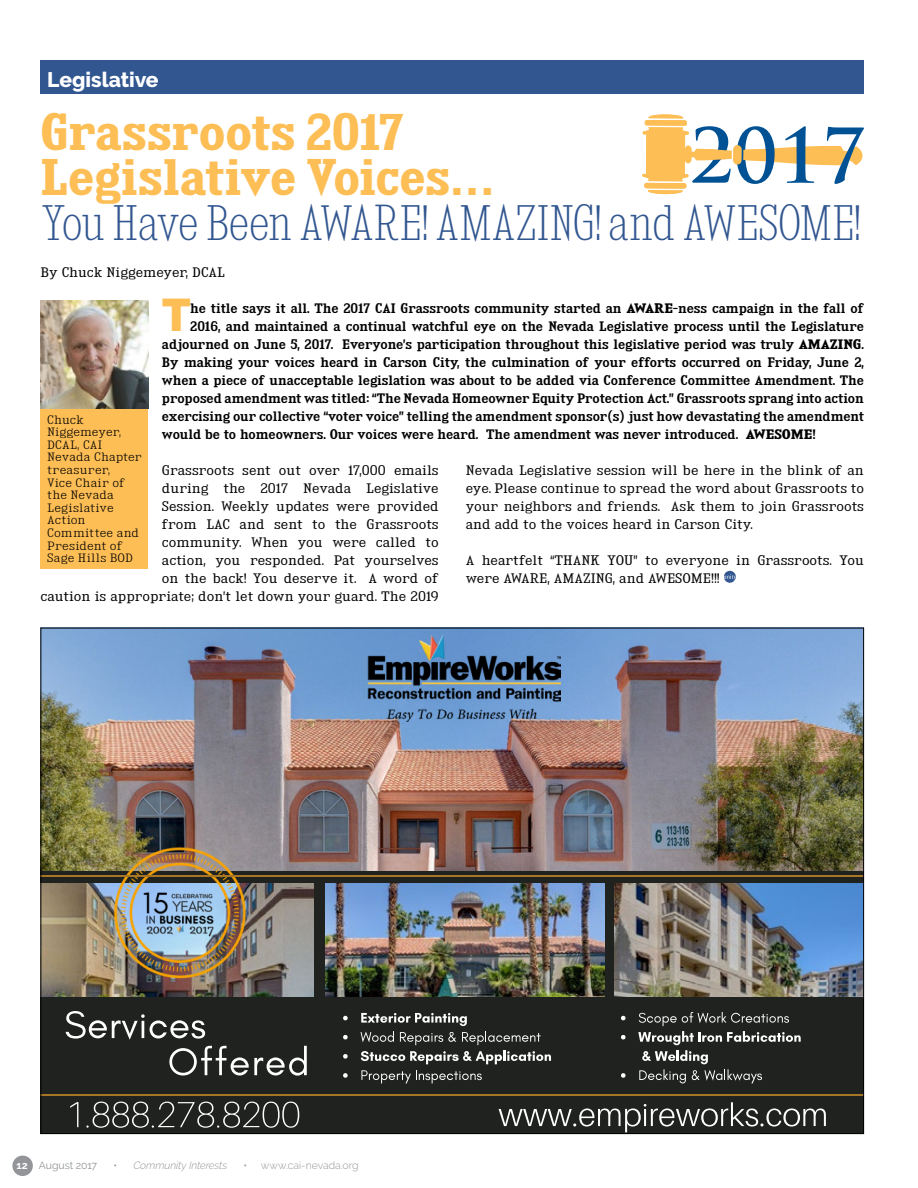
<style>
.page{position:relative;width:918px;height:1188px;background:#fff}
.page>*{position:absolute;margin:0;border:0;box-sizing:border-box;transform-origin:0 0}
.t1{font:900 45.6px "Raleway";color:#fdbe56}
.t2{font:700 45px/45px "Kingsbridge Rg";letter-spacing:-.005em;color:#fdbe56}
.t3{font:43.5px "Kingsbridge Cd El";letter-spacing:-.04em;color:#315690}
.t4{font:800 21px "Raleway";letter-spacing:-.005em;color:#fff}
.t5{font:12px "Kingsbridge Sb";letter-spacing:-.005em;color:#000}
.t6{font:12px/18px "Kingsbridge Bk";color:#000}
.t7{font:10.5px/12.6px "Kingsbridge Lt";letter-spacing:.015em;color:#000}
.t8{font:italic 300 10.5px "Raleway";color:#939598}
.t9{font:300 10.5px "Raleway";color:#939598}
.t10{font:10.5px "Raleway";letter-spacing:-.01em;color:#939598}
.s1{font-family:"Kingsbridge Ex Rg";font-weight:700}
.s2{font-weight:700;color:#fff}
.s3{font-weight:400;font-style:normal}
.s4{font-weight:400}
</style>
<div class="page">
<svg style="left:724px;top:571px;width:12px;height:12px"></svg>
<svg style="left:642px;top:114px;width:222px;height:80px"></svg>
<div style="left:40px;top:300px;width:108px;height:269px;background:#fdbe56"></div>
<img style="left:40px;top:300px;width:108px;height:108px">
<div style="left:40px;top:61px;width:824px;height:33px;background:#315690"></div>
<div style="left:40px;top:628px;width:824px;height:506px;background:#1f221e"></div>
<img style="left:42px;top:883px;width:272px;height:114px">
<img style="left:325px;top:883px;width:279px;height:114px">
<img style="left:614px;top:883px;width:248px;height:114px">
<img style="left:42px;top:630px;width:820px;height:241px">
<img style="left:368px;top:636px;width:192px;height:85px">
<img style="left:89px;top:820px;width:177px;height:177px">
<svg style="left:66px;top:1011px;width:139px;height:29px"></svg>
<svg style="left:169px;top:1046px;width:138px;height:30px"></svg>
<svg style="left:343px;top:1016px;width:5px;height:4px"></svg>
<svg style="left:343px;top:1035px;width:5px;height:4px"></svg>
<svg style="left:343px;top:1054px;width:5px;height:5px"></svg>
<svg style="left:361px;top:1013px;width:190px;height:51px"></svg>
<svg style="left:343px;top:1073px;width:5px;height:5px"></svg>
<svg style="left:361px;top:1070px;width:121px;height:13px"></svg>
<hr style="left:40px;top:1094px;width:824px;height:1px;background:#a67626">
<svg style="left:621px;top:1016px;width:5px;height:4px"></svg>
<svg style="left:621px;top:1035px;width:5px;height:4px"></svg>
<svg style="left:621px;top:1073px;width:5px;height:5px"></svg>
<svg style="left:638px;top:1012px;width:163px;height:71px"></svg>
<svg style="left:70px;top:1102px;width:8px;height:25px"></svg>
<svg style="left:86px;top:1102px;width:213px;height:26px"></svg>
<svg style="left:499px;top:1102px;width:327px;height:30px"></svg>
<hr style="left:40px;top:876px;width:824px;height:1px;background:#a67626">
<div style="left:12px;top:1156px;width:21px;height:20px;background:#939598;border-radius:50%"></div>
<h3 class="t4" style="left:47px;top:68px;width:113px">Legislative</h3>
<h2 class="t2" style="left:40px;top:110px;width:455px">Grassroots 2017<br>Legislative Voices…</h2>
<h3 class="t3" style="left:40px;top:197px;width:823px">You Have Been AWARE! AMAZING! and AWESOME!</h3>
<p class="t6" style="left:40px;top:263px;width:186px">By Chuck Niggemeyer, DCAL</p>
<h1 class="t1" style="left:162px;top:288px;width:30px">T</h1>
<p class="t5" style="left:190px;top:301px;width:675px">he title says it all. The 2017 CAI Grassroots community started an <span class="s1">AWARE</span>-ness campaign in the fall of</p>
<p class="t5" style="left:190px;top:319px;width:675px">2016, and maintained a continual watchful eye on the Nevada Legislative process until the Legislature</p>
<p class="t5" style="left:162px;top:337px;width:704px">adjourned on June 5, 2017. Everyone’s participation throughout this legislative period was truly <span class="s1">AMAZING</span>.</p>
<p class="t5" style="left:162px;top:355px;width:704px">By making your voices heard in Carson City, the culmination of your efforts occurred on Friday, June 2,</p>
<p class="t5" style="left:162px;top:373px;width:704px">when a piece of unacceptable legislation was about to be added via Conference Committee Amendment. The</p>
<p class="t5" style="left:162px;top:391px;width:703px">proposed amendment was titled: “The Nevada Homeowner Equity Protection Act.” Grassroots sprang into action</p>
<p class="t5" style="left:162px;top:409px;width:704px">exercising our collective “voter voice” telling the amendment sponsor(s) just how devastating the amendment</p>
<p class="t5" style="left:162px;top:427px;width:655px">would be to homeowners. Our voices were heard. The amendment was never introduced. <span class="s1">AWESOME</span>!</p>
<p class="t6" style="left:162px;top:461px;width:278px">Grassroots sent out over 17,000 emails during</p>
<p class="t7" style="left:47px;top:413px;width:96px">Chuck<br>Niggemeyer,<br>DCAL, CAI<br>Nevada Chapter treasurer,<br>Vice Chair of the Nevada<br>Legislative<br>Action<br>Committee and<br>President of<br>Sage Hills BOD</p>
<p class="t6" style="left:466px;top:461px;width:400px;text-align:justify">Nevada Legislative session will be here in the blink of an eye. Please continue to spread the word about Grassroots to your neighbors and friends. Ask them to join Grassroots and add to the voices heard in Carson City.</p>
<p class="t6" style="left:466px;top:551px;width:400px">A heartfelt “THANK YOU” to everyone in Grassroots. You were AWARE, AMAZING, and AWESOME!!!</p>
<p class="t6" style="left:223px;top:479px;width:66px">the 2017</p>
<p class="t6" style="left:303px;top:479px;width:49px">Nevada</p>
<p class="t6" style="left:40px;top:479px;width:400px;text-align:right">Legislative<br>Session. Weekly updates were provided<br>from LAC and sent to the Grassroots<br>community. When you were called to<br>action, you responded. Pat yourselves<br>on the back! You deserve it. A word of<br>caution is appropriate; don’t let down your guard. The 2019</p>
<p class="t10" style="left:16px;top:1159px;width:82px"><span class="s2">12</span> August 2017</p>
<p class="t8" style="left:113px;top:1159px;width:115px"><span class="s3">•</span> Community Interests</p>
<p class="t9" style="left:244px;top:1159px;width:117px"><span class="s4">•</span> www.cai-nevada.org</p>
</div>
